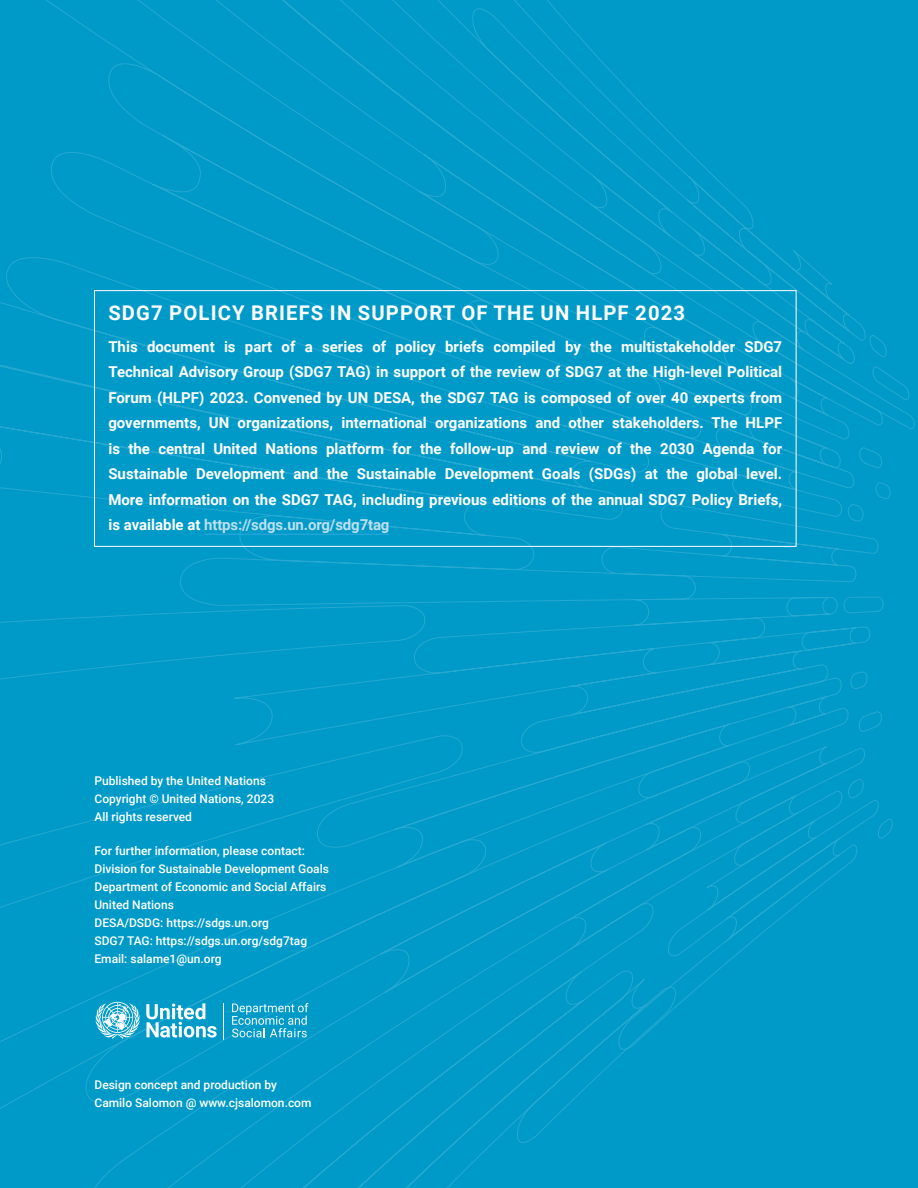
<style>
.page{position:relative;width:918px;height:1188px;background:#009ac9}
.page>*{position:absolute;margin:0;border:0;box-sizing:border-box;transform-origin:0 0}
.t1{font:700 20.25px "Roboto";letter-spacing:.055em;color:#fff}
.t2{font:700 15px/25.5px "Roboto";color:#fff;text-align:justify}
.t3{font:500 12px/18px "Roboto";color:#fff}
.s1{color:#bce0ef}
</style>
<div class="page">
<hr style="left:204px;top:534px;width:186px;height:1px;background:#2fabe1">
<div style="left:94px;top:290px;width:702px;height:257px;border:1px solid #fff"></div>
<hr style="left:223px;top:1003px;width:1px;height:37px;background:#fff">
<svg style="left:146px;top:1003px;width:71px;height:35px"></svg>
<svg style="left:96px;top:1002px;width:44px;height:37px;background:#68c3de"></svg>
<svg style="left:232px;top:1003px;width:76px;height:34px;background:#3ab0d5"></svg>
<h1 class="t1" style="left:108px;top:298px;width:578px">SDG7 POLICY BRIEFS IN SUPPORT OF THE UN HLPF 2023</h1>
<p class="t2" style="left:108px;top:333px;width:675px">This document is part of a series of policy briefs compiled by the multistakeholder SDG7<br>Technical Advisory Group (SDG7 TAG) in support of the review of SDG7 at the High-level Political Forum (HLPF) 2023. Convened by UN DESA, the SDG7 TAG is composed of over 40 experts from governments, UN organizations, international organizations and other stakeholders. The HLPF is the central United Nations platform for the follow-up and review of the 2030 Agenda for Sustainable Development and the Sustainable Development Goals (SDGs) at the global level.<br>More information on the SDG7 TAG, including previous editions of the annual SDG7 Policy Briefs, is available at <span class="s1">https://sdgs.un.org/sdg7tag</span></p>
<p class="t3" style="left:94px;top:771px;width:181px">Published by the United Nations<br>Copyright © United Nations, 2023<br>All rights reserved</p>
<p class="t3" style="left:94px;top:841px;width:236px">For further information, please contact:<br>Division for Sustainable Development Goals Department of Economic and Social Affairs United Nations<br>DESA/DSDG: https://sdgs.un.org<br>SDG7 TAG: https://sdgs.un.org/sdg7tag Email: salame1@un.org</p>
<p class="t3" style="left:94px;top:1075px;width:219px">Design concept and production by<br>Camilo Salomon @ www.cjsalomon.com</p>
</div>
